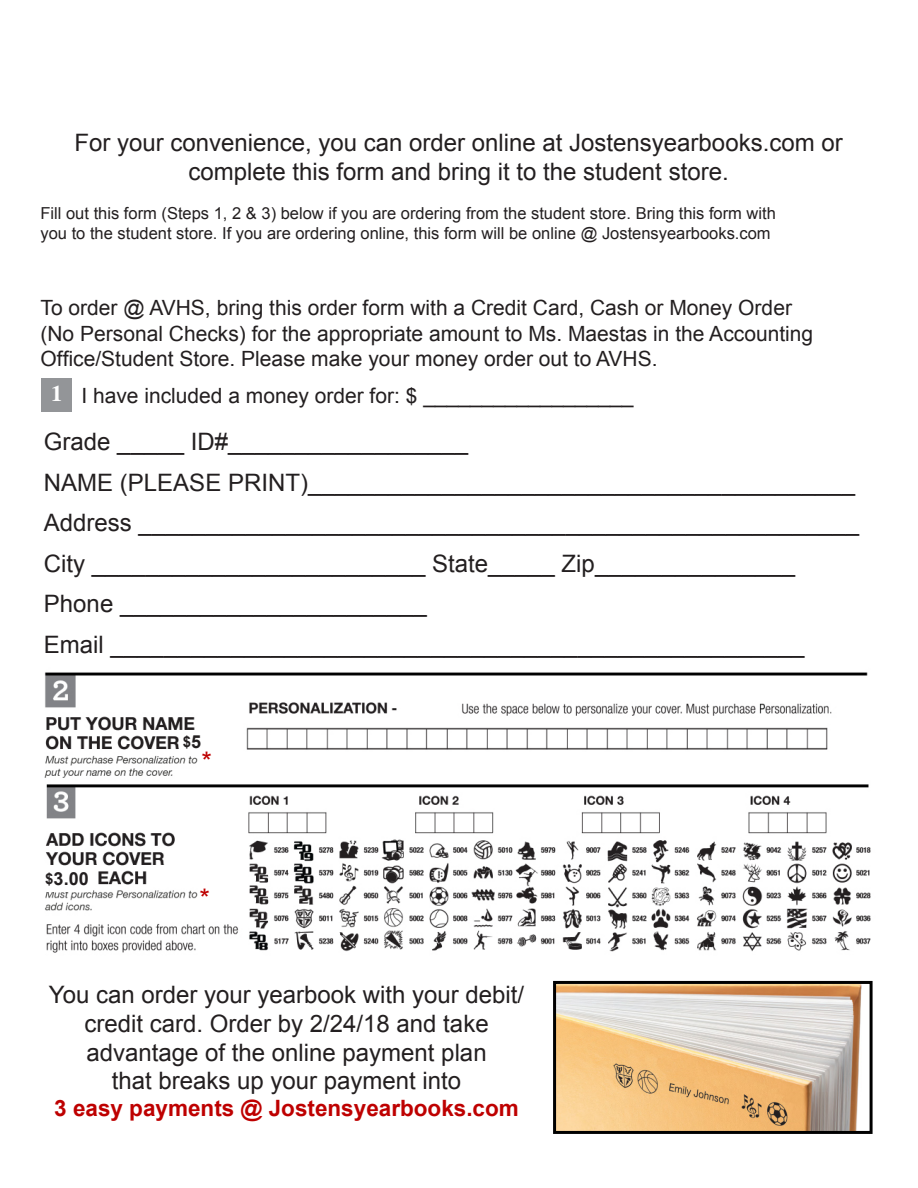
<style>
.page{position:relative;width:918px;height:1188px;background:#fff}
.page>*{position:absolute;margin:0;border:0;box-sizing:border-box;transform-origin:0 0}
.t1{font:27px "Arial";color:#be0000}
.t2{font:24px/28.8px "Arial";color:#231f20;text-align:center}
.t3{font:700 22.5px "Arial";color:#be0000}
.t4{font:700 22.5px "Times";color:#fff}
.t5{font:21px/25.2px "Arial";color:#231f20}
.t6{font:700 18px "Arial";color:#231f20}
.t7{font:16.5px/19.8px "Arial";color:#231f20}
.t8{font:700 15px "Arial";color:#231f20}
.s1{font-size:18px}
.s2{font-size:15px}
</style>
<div class="page">
<img style="left:557px;top:985px;width:305px;height:145px">
<div style="left:553px;top:981px;width:320px;height:153px;border:3px solid #000"></div>
<div style="left:41px;top:378px;width:31px;height:34px;background:#939598"></div>
<img style="left:44px;top:672px;width:827px;height:281px">
<div style="left:45px;top:872px;width:48px;height:20px;background:#fff"></div>
<p class="t2" style="left:74px;top:128px;width:770px">For your convenience, you can order online at Jostensyearbooks.com or complete this form and bring it to the student store.</p>
<p class="t7" style="left:40px;top:203px;width:737px">Fill out this form (Steps 1, 2 &amp; 3) below if you are ordering from the student store. Bring this form with you to the student store. If you are ordering online, this form will be online @ Jostensyearbooks.com</p>
<p class="t5" style="left:40px;top:296px;width:774px">To order @ AVHS, bring this order form with a Credit Card, Cash or Money Order (No Personal Checks) for the appropriate amount to Ms. Maestas in the Accounting<br>Office/Student Store. Please make your money order out to AVHS.</p>
<p class="t5" style="left:81px;top:383px;width:554px">I have included a money order for: $ __________________</p>
<p class="t2" style="left:44px;top:428px;width:426px">Grade _____ ID#__________________</p>
<p class="t2" style="left:44px;top:468px;width:813px">NAME (PLEASE PRINT)_________________________________________</p>
<p class="t2" style="left:44px;top:509px;width:817px">Address ______________________________________________________</p>
<p class="t2" style="left:44px;top:549px;width:753px">City _________________________ State_____ Zip_______________</p>
<p class="t2" style="left:44px;top:590px;width:384px">Phone _______________________</p>
<p class="t2" style="left:44px;top:630px;width:762px">Email ____________________________________________________</p>
<p class="t4" style="left:51px;top:372px;width:13px">1</p>
<p class="t8" style="left:183px;top:732px;width:20px">$<span class="s1">5</span></p>
<p class="t6" style="left:45px;top:867px;width:45px"><span class="s2">$</span>3.00</p>
<p class="t1" style="left:201px;top:744px;width:12px">*</p>
<p class="t1" style="left:199px;top:880px;width:12px">*</p>
<p class="t2" style="left:49px;top:980px;width:477px">You can order your yearbook with your debit/ credit card. Order by 2/24/18 and take advantage of the online payment plan<br>that breaks up your payment into</p>
<p class="t3" style="left:54px;top:1093px;width:466px">3 easy payments @ Jostensyearbooks.com</p>
</div>
